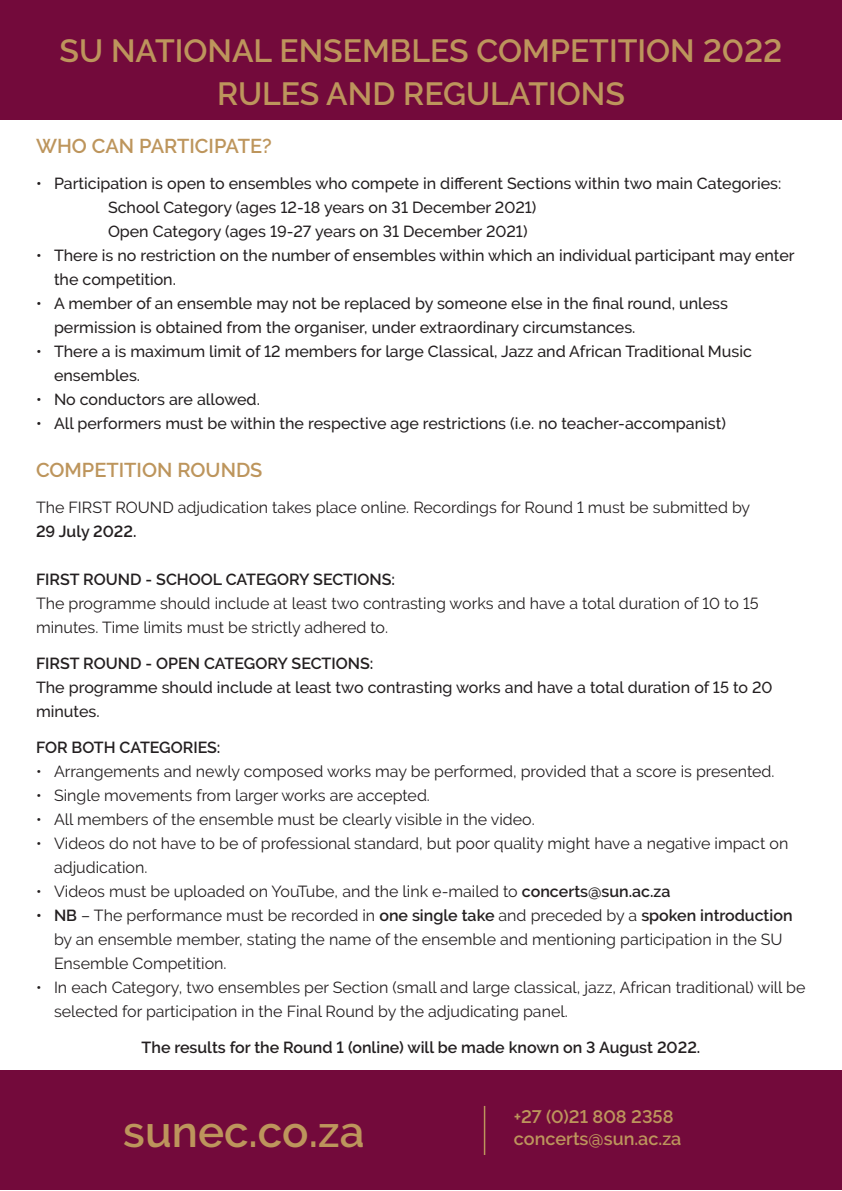
<style>
.page{position:relative;width:842px;height:1191px;background:#fff}
.page>*{position:absolute;margin:0;border:0;box-sizing:border-box;transform-origin:0 0}
.t1{font:600 43.9px "Raleway";color:#bd955c}
.t2{font:600 32px/43px "Raleway";color:#bd955c;text-align:center}
.t3{font:600 20px "Raleway";color:#bd955c}
.t4{font:600 18px "Raleway";color:#bd955c}
.t5{font:16px/24px "Raleway";color:#231f20}
.t6{font:500 16px/24px "Raleway";color:#231f20}
.t7{font:600 16px "Raleway";color:#231f20}
.s1{font-weight:600}
</style>
<div class="page">
<div style="left:0;top:1071px;width:842px;height:119px;background:#730a3b"></div>
<hr style="left:484px;top:1106px;width:1px;height:49px;background:#bd955c">
<div style="left:0;top:0;width:842px;height:119px;background:#730a3b"></div>
<h2 class="t2" style="left:60px;top:29px;width:724px">SU NATIONAL ENSEMBLES COMPETITION 2022<br>RULES AND REGULATIONS</h2>
<p class="t3" style="left:36px;top:134px;width:237px">WHO CAN PARTICIPATE?</p>
<p class="t6" style="left:108px;top:171px;width:675px;text-indent:-72px">• Participation is open to ensembles who compete in different Sections within two main Categories:<br>School Category (ages 12-18 years on 31 December 2021)<br>Open Category (ages 19-27 years on 31 December 2021)</p>
<p class="t6" style="left:54px;top:243px;width:742px;text-indent:-18px">• There is no restriction on the number of ensembles within which an individual participant may enter the competition.</p>
<p class="t6" style="left:54px;top:291px;width:675px;text-indent:-18px">• A member of an ensemble may not be replaced by someone else in the final round, unless permission is obtained from the organiser, under extraordinary circumstances.</p>
<p class="t6" style="left:54px;top:339px;width:699px;text-indent:-18px">• There a is maximum limit of 12 members for large Classical, Jazz and African Traditional Music ensembles.</p>
<p class="t6" style="left:36px;top:387px;width:225px">• No conductors are allowed.</p>
<p class="t6" style="left:36px;top:411px;width:691px">• All performers must be within the respective age restrictions (i.e. no teacher-accompanist)</p>
<p class="t3" style="left:36px;top:458px;width:228px">COMPETITION ROUNDS</p>
<p class="t5" style="left:36px;top:495px;width:716px">The FIRST ROUND adjudication takes place online. Recordings for Round 1 must be submitted by</p>
<p class="t7" style="left:36px;top:522px;width:102px">29 July 2022.</p>
<p class="t7" style="left:36px;top:570px;width:361px">FIRST ROUND - SCHOOL CATEGORY SECTIONS:</p>
<p class="t5" style="left:36px;top:591px;width:724px">The programme should include at least two contrasting works and have a total duration of 10 to 15 minutes. Time limits must be strictly adhered to.</p>
<p class="t7" style="left:36px;top:654px;width:339px">FIRST ROUND - OPEN CATEGORY SECTIONS:</p>
<p class="t6" style="left:36px;top:675px;width:738px">The programme should include at least two contrasting works and have a total duration of 15 to 20 minutes.</p>
<p class="t7" style="left:36px;top:738px;width:186px">FOR BOTH CATEGORIES:</p>
<p class="t5" style="left:36px;top:759px;width:740px">• Arrangements and newly composed works may be performed, provided that a score is presented.</p>
<p class="t5" style="left:36px;top:783px;width:395px">• Single movements from larger works are accepted.</p>
<p class="t5" style="left:36px;top:807px;width:500px">• All members of the ensemble must be clearly visible in the video.</p>
<p class="t5" style="left:54px;top:831px;width:736px;text-indent:-18px">• Videos do not have to be of professional standard, but poor quality might have a negative impact on adjudication.</p>
<p class="t5" style="left:36px;top:879px;width:636px">• Videos must be uploaded on YouTube, and the link e-mailed to <span class="s1">concerts@sun.ac.za</span></p>
<p class="t5" style="left:54px;top:903px;width:740px;text-indent:-18px"><span class="s1">• NB</span> – The performance must be recorded in <span class="s1">one single take</span> and preceded by a <span class="s1">spoken introduction </span>by an ensemble member, stating the name of the ensemble and mentioning participation in the SU<br>Ensemble Competition.</p>
<p class="t5" style="left:54px;top:975px;width:753px;text-indent:-18px">• In each Category, two ensembles per Section (small and large classical, jazz, African traditional) will be selected for participation in the Final Round by the adjudicating panel.</p>
<p class="t7" style="left:142px;top:1038px;width:560px">The results for the Round 1 (online) will be made known on 3 August 2022.</p>
<p class="t4" style="left:514px;top:1106px;width:161px">+27 (0)21 808 2358</p>
<h1 class="t1" style="left:123px;top:1106px;width:243px">sunec.co.za</h1>
<p class="t4" style="left:514px;top:1128px;width:169px">concerts@sun.ac.za</p>
</div>
